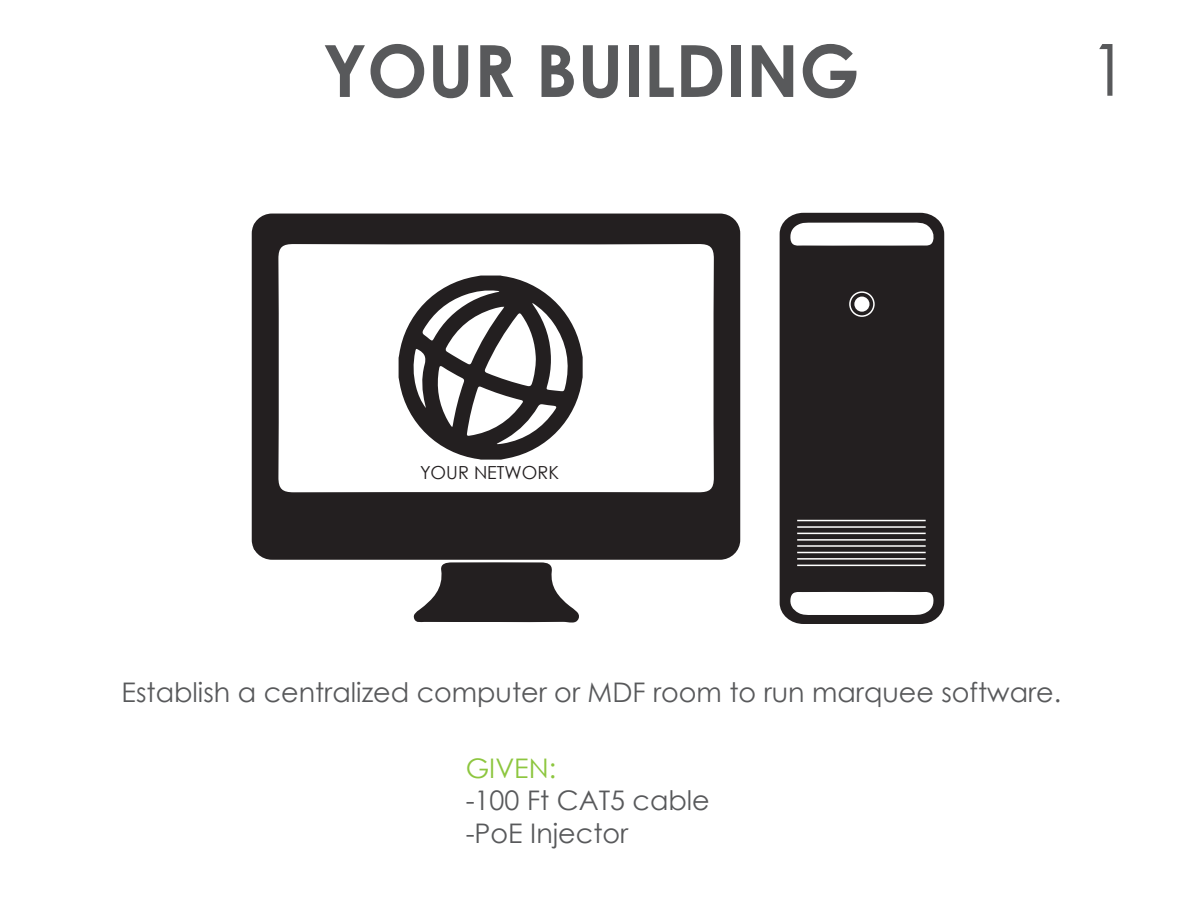
<style>
.page{position:relative;width:1188px;height:918px;background:#fff}
.page>*{position:absolute;margin:0;border:0;box-sizing:border-box;transform-origin:0 0}
.t1{font:700 72px "Century Gothic";color:#58595b}
.t2{font:72px "Century Gothic";color:#58595b}
.t3{font:27px/32.4px "Century Gothic";color:#58595b}
.t4{font:27px "Century Gothic";color:#8dc63f}
.t5{font:18px "Century Gothic";color:#231f20}
</style>
<div class="page">
<svg style="left:257px;top:219px;width:483px;height:336px"></svg>
<svg style="left:413px;top:562px;width:166px;height:61px"></svg>
<svg style="left:779px;top:212px;width:166px;height:412px"></svg>
<div style="left:252px;top:214px;width:488px;height:346px;border:4px solid #231f20;border-radius:18px"></div>
<svg style="left:399px;top:276px;width:184px;height:184px"></svg>
<svg style="left:850px;top:292px;width:24px;height:24px"></svg>
<div style="left:849px;top:291px;width:26px;height:26px;border:2px solid #fff;border-radius:50%"></div>
<div style="left:854px;top:297px;width:16px;height:15px;background:#fff;border-radius:50%"></div>
<hr style="left:797px;top:565px;width:129px;height:1px;background:#fff">
<hr style="left:797px;top:558px;width:129px;height:2px;background:#fff">
<hr style="left:797px;top:552px;width:129px;height:1px;background:#fff">
<hr style="left:797px;top:545px;width:129px;height:2px;background:#fff">
<hr style="left:797px;top:539px;width:129px;height:2px;background:#fff">
<hr style="left:797px;top:533px;width:129px;height:1px;background:#fff">
<hr style="left:797px;top:526px;width:129px;height:2px;background:#fff">
<hr style="left:797px;top:520px;width:129px;height:1px;background:#fff">
<h1 class="t1" style="left:322px;top:16px;width:539px">YOUR BUILDING</h1>
<h1 class="t2" style="left:1089px;top:19px;width:41px">1</h1>
<p class="t5" style="left:420px;top:460px;width:141px">YOUR NETWORK</p>
<p class="t3" style="left:122px;top:676px;width:941px">Establish a centralized computer or MDF room to run marquee software.</p>
<p class="t4" style="left:466px;top:749px;width:92px">GIVEN:</p>
<p class="t3" style="left:466px;top:784px;width:246px">-100 Ft CAT5 cable -PoE Injector</p>
</div>
